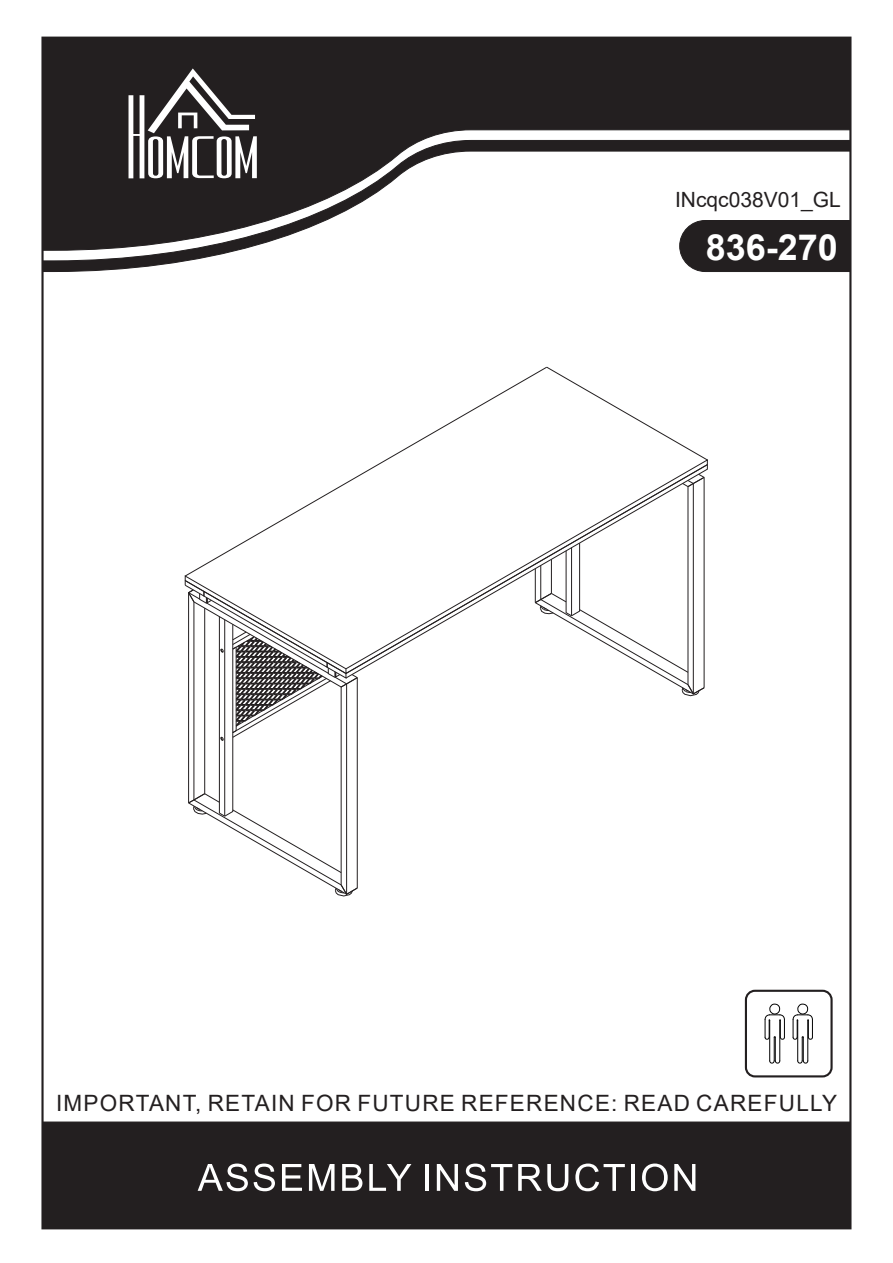
<style>
.page{position:relative;width:893px;height:1263px;background:#fff}
.page>*{position:absolute;margin:0;border:0;box-sizing:border-box;transform-origin:0 0}
.t1{font:700 36px "Arial";color:#fff}
.t2{font:22.5px "Arial";letter-spacing:.055em;color:#231f20}
.t3{font:21px "Arial";color:#231f20}
</style>
<div class="page">
<div style="left:42px;top:37px;width:809px;height:103px;background:#231f20"></div>
<svg style="left:42px;top:140px;width:809px;height:132px"></svg>
<svg style="left:129px;top:68px;width:128px;height:110px"></svg>
<div style="left:42px;top:1122px;width:809px;height:106px;background:#231f20"></div>
<svg style="left:198px;top:1163px;width:50px;height:28px"></svg>
<svg style="left:254px;top:1163px;width:21px;height:28px"></svg>
<svg style="left:282px;top:1164px;width:20px;height:27px"></svg>
<svg style="left:309px;top:1164px;width:26px;height:27px"></svg>
<svg style="left:342px;top:1164px;width:20px;height:27px"></svg>
<svg style="left:369px;top:1164px;width:42px;height:27px"></svg>
<hr style="left:425px;top:1164px;width:3px;height:27px;background:#fff">
<svg style="left:437px;top:1164px;width:21px;height:27px"></svg>
<svg style="left:465px;top:1163px;width:47px;height:28px"></svg>
<svg style="left:518px;top:1164px;width:50px;height:27px"></svg>
<svg style="left:575px;top:1163px;width:50px;height:28px"></svg>
<hr style="left:631px;top:1164px;width:4px;height:27px;background:#fff">
<svg style="left:642px;top:1163px;width:26px;height:28px"></svg>
<svg style="left:674px;top:1164px;width:21px;height:27px"></svg>
<div style="left:745px;top:990px;width:88px;height:87px;border:2px solid #231f20;border-radius:9px"></div>
<svg style="left:792px;top:1003px;width:21px;height:61px"></svg>
<svg style="left:764px;top:1003px;width:21px;height:61px"></svg>
<svg style="left:186px;top:367px;width:360px;height:208px"></svg>
<svg style="left:546px;top:366px;width:162px;height:95px"></svg>
<svg style="left:345px;top:464px;width:363px;height:208px"></svg>
<svg style="left:534px;top:542px;width:171px;height:154px"></svg>
<svg style="left:184px;top:575px;width:174px;height:322px"></svg>
<p class="t3" style="left:675px;top:185px;width:167px">INcqc038V01_GL</p>
<h1 class="t1" style="left:706px;top:222px;width:134px">836-270</h1>
<p class="t2" style="left:56px;top:1087px;width:783px">IMPORTANT, RETAIN FOR FUTURE REFERENCE: READ CAREFULLY</p>
</div>
